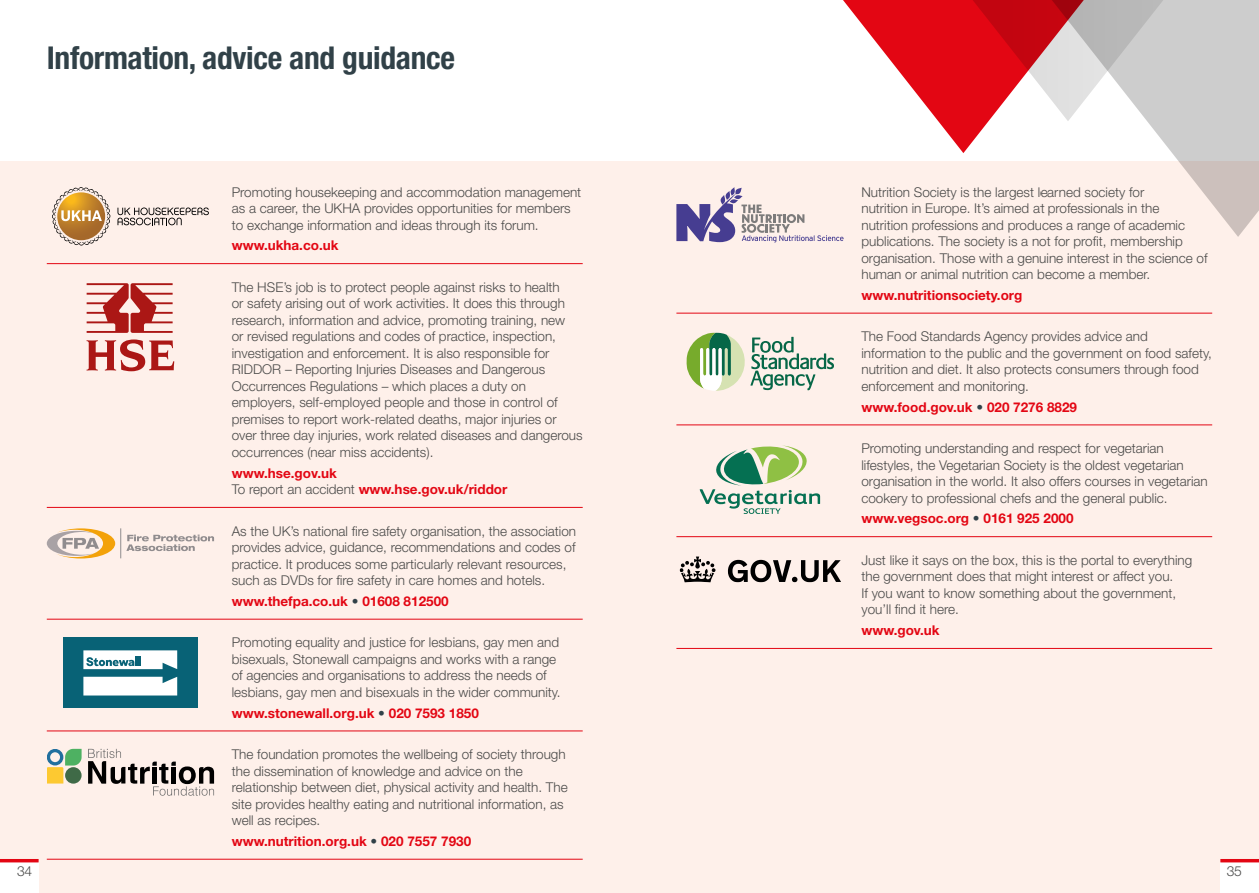
<style>
.page{position:relative;width:1259px;height:893px;background:#fff}
.page>*{position:absolute;margin:0;border:0;box-sizing:border-box;transform-origin:0 0}
.t1{font:700 condensed 31.5px "Helvetica Neue LT Std";letter-spacing:-.01em;color:#314148}
.t2{font:300 13.8px "Helvetica Neue LT Std";color:#4a4a49}
.t3{font:300 13.5px/16.5px "Helvetica Neue LT Std";color:#4a4a49}
.t4{font:700 13.5px/16.5px "Helvetica Neue LT Std";color:#e30613}
.s1{font-weight:300;color:#4a4a49}
.s2{color:#314148}
</style>
<div class="page">
<div style="left:0;top:162px;width:1259px;height:731px;background:#fef0ea"></div>
<div style="left:0;top:862px;width:39px;height:31px;background:#fff"></div>
<hr style="left:0;top:859px;width:39px;height:3px;background:#e30613">
<div style="left:1220px;top:862px;width:39px;height:31px;background:#fff"></div>
<hr style="left:1220px;top:859px;width:39px;height:3px;background:#e30613">
<hr style="left:47px;top:263px;width:536px;height:1px;background:#e30613">
<hr style="left:47px;top:507px;width:536px;height:1px;background:#e30613">
<hr style="left:47px;top:619px;width:536px;height:1px;background:#e30613">
<hr style="left:47px;top:731px;width:536px;height:1px;background:#e30613">
<hr style="left:47px;top:859px;width:536px;height:1px;background:#e30613">
<svg style="left:87px;top:283px;width:86px;height:50px"></svg>
<svg style="left:87px;top:339px;width:87px;height:32px"></svg>
<svg style="left:52px;top:187px;width:59px;height:59px"></svg>
<svg style="left:117px;top:207px;width:92px;height:18px"></svg>
<hr style="left:120px;top:528px;width:1px;height:30px;background:#91959b">
<svg style="left:126px;top:535px;width:88px;height:16px"></svg>
<svg style="left:47px;top:528px;width:68px;height:30px"></svg>
<hr style="left:676px;top:313px;width:536px;height:1px;background:#e30613">
<hr style="left:676px;top:424px;width:536px;height:1px;background:#e30613">
<hr style="left:676px;top:536px;width:536px;height:1px;background:#e30613">
<hr style="left:676px;top:648px;width:536px;height:1px;background:#e30613">
<svg style="left:676px;top:187px;width:167px;height:55px"></svg>
<svg style="left:686px;top:333px;width:148px;height:58px"></svg>
<svg style="left:699px;top:445px;width:121px;height:69px"></svg>
<svg style="left:679px;top:556px;width:162px;height:27px"></svg>
<svg style="left:1041px;top:0;width:218px;height:237px"></svg>
<svg style="left:843px;top:0;width:330px;height:153px"></svg>
<div style="left:63px;top:638px;width:134px;height:70px;background:#086276"></div>
<div style="left:83px;top:677px;width:94px;height:18px;background:#fff"></div>
<svg style="left:83px;top:650px;width:94px;height:19px;background:#cddfe3"></svg>
<svg style="left:47px;top:749px;width:35px;height:34px"></svg>
<div style="left:65px;top:767px;width:17px;height:17px;background:#3f6a47;border-radius:50%"></div>
<svg style="left:88px;top:749px;width:126px;height:47px"></svg>
<h1 class="t1" style="left:47px;top:39px;width:410px">Information, advice and guidance</h1>
<p class="t3" style="left:232px;top:183px;width:351px">Promoting housekeeping and accommodation management as a career, the UKHA provides opportunities for members to exchange information and ideas through its forum.</p>
<p class="t4" style="left:232px;top:237px;width:108px">www.ukha.co.uk</p>
<p class="t3" style="left:232px;top:279px;width:352px">The HSE’s job is to protect people against risks to health<br>or safety arising out of work activities. It does this through research, information and advice, promoting training, new<br>or revised regulations and codes of practice, inspection, investigation and enforcement. It is also responsible for RIDDOR – Reporting Injuries Diseases and Dangerous Occurrences Regulations – which places a duty on employers, self-employed people and those in control of premises to report work-related deaths, major injuries or over three day injuries, work related diseases and dangerous occurrences (near miss accidents).</p>
<p class="t4" style="left:232px;top:464px;width:277px">www.hse.gov.uk<br><span class="s1">To report an accident</span> www.hse.gov.uk/riddor</p>
<p class="t3" style="left:232px;top:522px;width:346px">As the UK’s national fire safety organisation, the association provides advice, guidance, recommendations and codes of practice. It produces some particularly relevant resources, such as DVDs for fire safety in care homes and hotels.</p>
<p class="t4" style="left:232px;top:593px;width:218px">www.thefpa.co.uk <span class="s2">•</span> 01608 812500</p>
<p class="t3" style="left:232px;top:634px;width:330px">Promoting equality and justice for lesbians, gay men and bisexuals, Stonewall campaigns and works with a range of agencies and organisations to address the needs of lesbians, gay men and bisexuals in the wider community.</p>
<p class="t4" style="left:232px;top:704px;width:249px">www.stonewall.org.uk <span class="s2">•</span> 020 7593 1850</p>
<p class="t3" style="left:232px;top:746px;width:337px">The foundation promotes the wellbeing of society through the dissemination of knowledge and advice on the relationship between diet, physical activity and health. The site provides healthy eating and nutritional information, as well as recipes.</p>
<p class="t4" style="left:232px;top:833px;width:241px">www.nutrition.org.uk <span class="s2">•</span> 020 7557 7930</p>
<p class="t3" style="left:861px;top:183px;width:348px">Nutrition Society is the largest learned society for<br>nutrition in Europe. It’s aimed at professionals in the nutrition professions and produces a range of academic publications. The society is a not for profit, membership organisation. Those with a genuine interest in the science of human or animal nutrition can become a member.</p>
<p class="t4" style="left:861px;top:287px;width:162px">www.nutritionsociety.org</p>
<p class="t3" style="left:861px;top:328px;width:352px">The Food Standards Agency provides advice and information to the public and the government on food safety, nutrition and diet. It also protects consumers through food enforcement and monitoring.</p>
<p class="t4" style="left:861px;top:398px;width:217px">www.food.gov.uk <span class="s2">•</span> 020 7276 8829</p>
<p class="t3" style="left:861px;top:440px;width:348px">Promoting understanding and respect for vegetarian lifestyles, the Vegetarian Society is the oldest vegetarian organisation in the world. It also offers courses in vegetarian cookery to professional chefs and the general public.</p>
<p class="t4" style="left:861px;top:510px;width:214px">www.vegsoc.org <span class="s2">•</span> 0161 925 2000</p>
<p class="t3" style="left:861px;top:552px;width:332px">Just like it says on the box, this is the portal to everything the government does that might interest or affect you.<br>If you want to know something about the government, you’ll find it here.</p>
<p class="t4" style="left:861px;top:622px;width:80px">www.gov.uk</p>
<p class="t2" style="left:17px;top:862px;width:17px">34</p>
<p class="t2" style="left:1226px;top:862px;width:17px">35</p>
</div>
